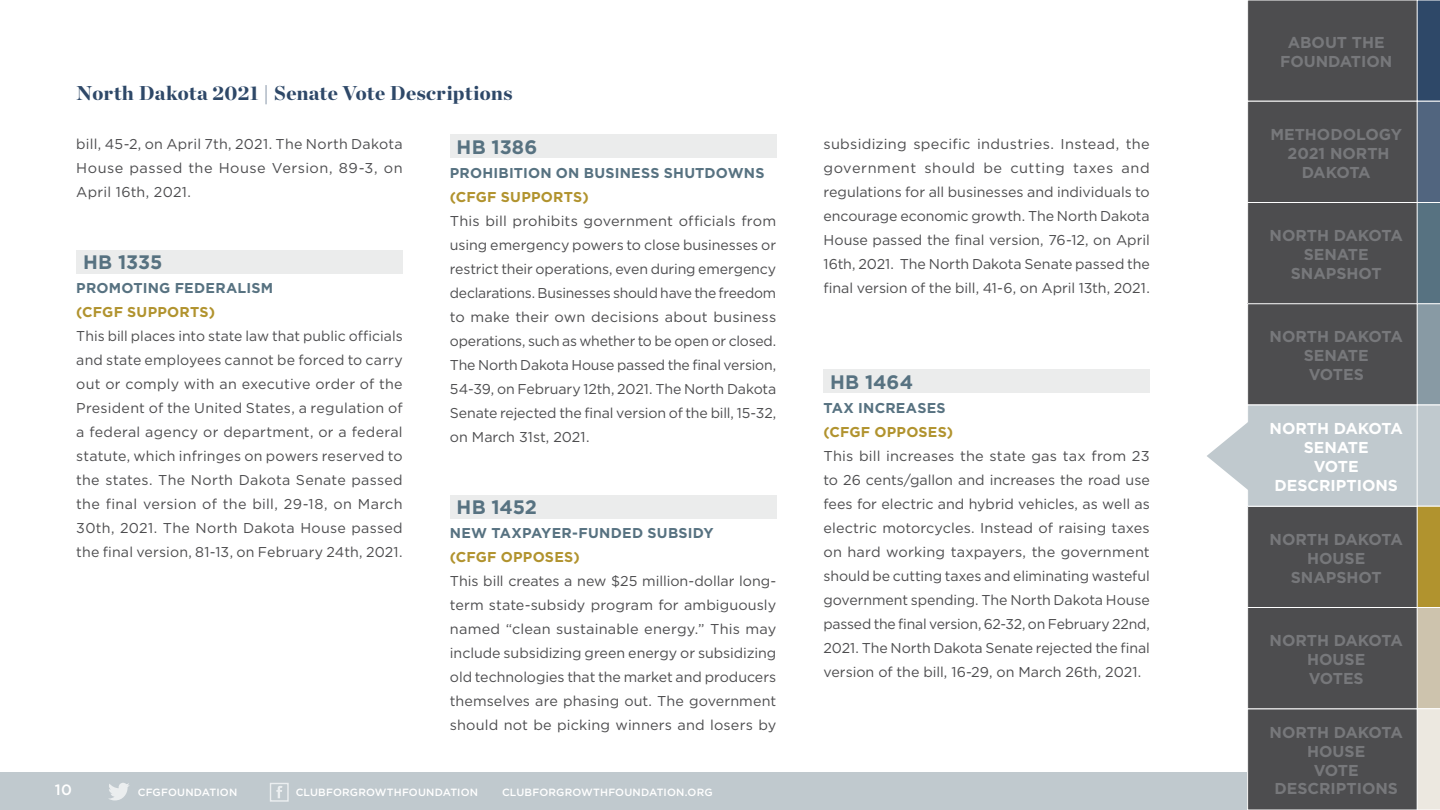
<style>
.page{position:relative;width:1440px;height:810px;background:#fff}
.page>*{position:absolute;margin:0;border:0;box-sizing:border-box;transform-origin:0 0}
.t1{font:900 19.95px "Chronicle Display";letter-spacing:.01em;color:#2e4868}
.t2{font:700 19.5px "Gotham HTF";color:#577281}
.t3{font:700 15.75px/18.9px "Gotham HTF";color:#77787b;text-align:center}
.t4{font:700 15.75px/18.9px "Gotham HTF";color:#fff;text-align:center}
.t5{font:500 15px "Gotham HTF";color:#fff}
.t6{font:14.25px/24px "Gotham HTF";color:#4d4d4f;text-align:justify}
.t7{font:700 14.25px "Gotham HTF";letter-spacing:.015em;color:#577281}
.t8{font:700 14.25px "Gotham HTF";letter-spacing:.015em;color:#b1932e}
.t9{font:500 10.5px "Gotham HTF";letter-spacing:.015em;color:#fff}
</style>
<div class="page">
<div style="left:0;top:773px;width:1265px;height:37px;background:#c0c9ce"></div>
<div style="left:1248px;top:709px;width:177px;height:101px;background:#4d4d4f"></div>
<div style="left:1248px;top:607px;width:177px;height:102px;background:#4d4d4f"></div>
<div style="left:1247px;top:607px;width:178px;height:102px;border:1px solid #fff"></div>
<div style="left:1248px;top:506px;width:177px;height:101px;background:#4d4d4f"></div>
<div style="left:1247px;top:506px;width:178px;height:102px;border:1px solid #fff"></div>
<div style="left:1248px;top:0;width:177px;height:101px;background:#4d4d4f"></div>
<div style="left:1248px;top:101px;width:177px;height:101px;background:#4d4d4f"></div>
<div style="left:1247px;top:101px;width:178px;height:102px;border:1px solid #fff"></div>
<div style="left:1248px;top:202px;width:177px;height:102px;background:#4d4d4f"></div>
<div style="left:1247px;top:202px;width:178px;height:102px;border:1px solid #fff"></div>
<div style="left:1248px;top:304px;width:177px;height:101px;background:#4d4d4f"></div>
<div style="left:1247px;top:303px;width:178px;height:102px;border:1px solid #fff"></div>
<div style="left:1248px;top:405px;width:177px;height:101px;background:#c0c9ce"></div>
<div style="left:1247px;top:405px;width:178px;height:102px;border:1px solid #fff"></div>
<svg style="left:1207px;top:416px;width:42px;height:80px"></svg>
<svg style="left:1417px;top:0;width:23px;height:810px;background:#959c96"></svg>
<svg style="left:109px;top:783px;width:21px;height:17px"></svg>
<svg style="left:276px;top:786px;width:6px;height:12px"></svg>
<div style="left:270px;top:783px;width:19px;height:19px;border:1px solid #fff"></div>
<div style="left:823px;top:369px;width:327px;height:24px;background:#ebecec"></div>
<div style="left:450px;top:134px;width:326px;height:24px;background:#ebecec"></div>
<div style="left:450px;top:495px;width:326px;height:24px;background:#ebecec"></div>
<div style="left:76px;top:250px;width:327px;height:24px;background:#ebecec"></div>
<h1 class="t1" style="left:76px;top:84px;width:438px">North Dakota 2021 | Senate Vote Descriptions</h1>
<p class="t6" style="left:76px;top:133px;width:328px">bill, 45-2, on April 7th, 2021. The North Dakota House passed the House Version, 89-3, on April 16th, 2021.</p>
<h2 class="t2" style="left:457px;top:138px;width:82px">HB 1386</h2>
<p class="t7" style="left:450px;top:166px;width:316px">PROHIBITION ON BUSINESS SHUTDOWNS</p>
<p class="t8" style="left:450px;top:190px;width:140px">(CFGF SUPPORTS)</p>
<p class="t6" style="left:450px;top:209px;width:328px">This bill prohibits government officials from using emergency powers to close businesses or restrict their operations, even during emergency declarations. Businesses should have the freedom to make their own decisions about business operations, such as whether to be open or closed.<br>The North Dakota House passed the final version, 54-39, on February 12th, 2021. The North Dakota Senate rejected the final version of the bill, 15-32, on March 31st, 2021.</p>
<h2 class="t2" style="left:83px;top:254px;width:81px">HB 1335</h2>
<p class="t7" style="left:76px;top:282px;width:198px">PROMOTING FEDERALISM</p>
<p class="t8" style="left:76px;top:306px;width:140px">(CFGF SUPPORTS)</p>
<p class="t6" style="left:76px;top:325px;width:328px">This bill places into state law that public officials and state employees cannot be forced to carry out or comply with an executive order of the President of the United States, a regulation of a federal agency or department, or a federal statute, which infringes on powers reserved to the states. The North Dakota Senate passed the final version of the bill, 29-18, on March 30th, 2021. The North Dakota House passed the final version, 81-13, on February 24th, 2021.</p>
<h2 class="t2" style="left:457px;top:498px;width:82px">HB 1452</h2>
<p class="t7" style="left:450px;top:526px;width:265px">NEW TAXPAYER-FUNDED SUBSIDY</p>
<p class="t8" style="left:450px;top:550px;width:131px">(CFGF OPPOSES)</p>
<p class="t6" style="left:450px;top:569px;width:328px">This bill creates a new $25 million-dollar long&shy;term state-subsidy program for ambiguously named “clean sustainable energy.” This may include subsidizing green energy or subsidizing old technologies that the market and producers themselves are phasing out. The government should not be picking winners and losers by</p>
<p class="t5" style="left:55px;top:783px;width:19px">10</p>
<p class="t9" style="left:138px;top:788px;width:101px">CFGFOUNDATION</p>
<p class="t9" style="left:296px;top:788px;width:184px">CLUBFORGROWTHFOUNDATION</p>
<p class="t9" style="left:502px;top:788px;width:212px">CLUBFORGROWTHFOUNDATION.ORG</p>
<p class="t6" style="left:823px;top:133px;width:328px">subsidizing specific industries. Instead, the government should be cutting taxes and regulations for all businesses and individuals to encourage economic growth. The North Dakota House passed the final version, 76-12, on April 16th, 2021. The North Dakota Senate passed the final version of the bill, 41-6, on April 13th, 2021.</p>
<h2 class="t2" style="left:830px;top:374px;width:84px">HB 1464</h2>
<p class="t7" style="left:823px;top:402px;width:124px">TAX INCREASES</p>
<p class="t8" style="left:823px;top:426px;width:131px">(CFGF OPPOSES)</p>
<p class="t6" style="left:823px;top:445px;width:328px">This bill increases the state gas tax from 23 to 26 cents/gallon and increases the road use fees for electric and hybrid vehicles, as well as electric motorcycles. Instead of raising taxes on hard working taxpayers, the government should be cutting taxes and eliminating wasteful government spending. The North Dakota House passed the final version, 62-32, on February 22nd, 2021. The North Dakota Senate rejected the final version of the bill, 16-29, on March 26th, 2021.</p>
<p class="t3" style="left:1280px;top:33px;width:114px">ABOUT THE<br>FOUNDATION</p>
<p class="t3" style="left:1270px;top:125px;width:133px">METHODOLOGY<br>2021 NORTH<br>DAKOTA</p>
<p class="t3" style="left:1270px;top:226px;width:135px">NORTH DAKOTA<br>SENATE<br>SNAPSHOT</p>
<p class="t3" style="left:1270px;top:328px;width:135px">NORTH DAKOTA<br>SENATE<br>VOTES</p>
<p class="t4" style="left:1270px;top:419px;width:135px">NORTH DAKOTA<br>SENATE<br>VOTE<br>DESCRIPTIONS</p>
<p class="t3" style="left:1270px;top:530px;width:135px">NORTH DAKOTA<br>HOUSE<br>SNAPSHOT</p>
<p class="t3" style="left:1270px;top:631px;width:135px">NORTH DAKOTA<br>HOUSE<br>VOTES</p>
<p class="t3" style="left:1270px;top:723px;width:135px">NORTH DAKOTA<br>HOUSE<br>VOTE<br>DESCRIPTIONS</p>
</div>
